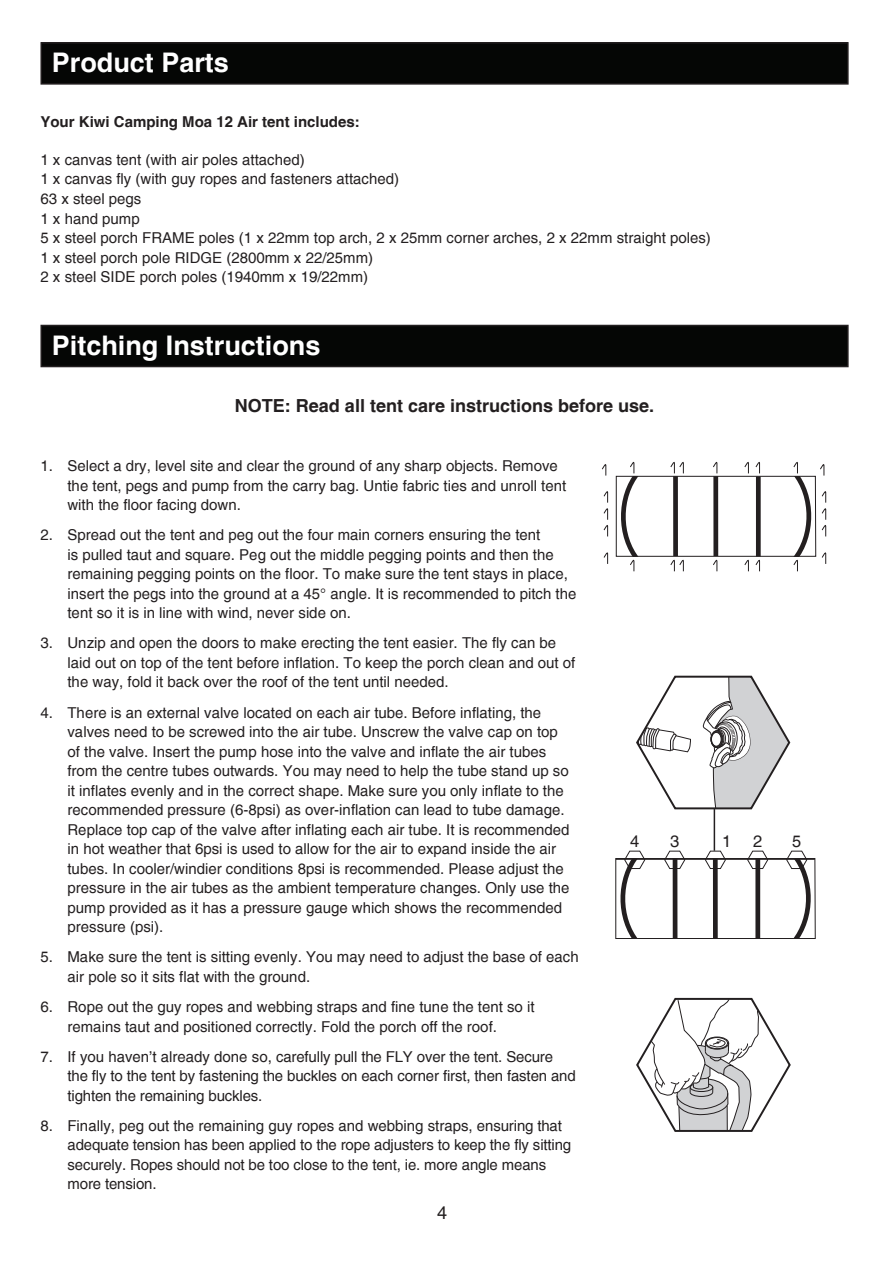
<style>
.page{position:relative;width:893px;height:1269px;background:#fff}
.page>*{position:absolute;margin:0;border:0;box-sizing:border-box;transform-origin:0 0}
.t1{font:700 27px "Helvetica";color:#fff}
.t2{font:700 18px "Helvetica";color:#231f20}
.t3{font:18px "Helvetica";color:#231f20}
.t4{font:16.5px "Helvetica";color:#231f20}
.t5{font:15px/19.5px "Helvetica";color:#231f20}
.t6{font:700 15px "Helvetica";color:#231f20}
</style>
<div class="page">
<div style="left:41px;top:43px;width:807px;height:41px;background:#050605"></div>
<div style="left:40px;top:42px;width:808px;height:43px;border:2px solid #231f20"></div>
<div style="left:41px;top:325px;width:807px;height:41px;background:#050605"></div>
<div style="left:40px;top:325px;width:808px;height:42px;border:2px solid #231f20"></div>
<div style="left:615px;top:858px;width:200px;height:81px;border:1px solid #231f20"></div>
<div style="left:672px;top:858px;width:5px;height:80px;background:#231f20"></div>
<div style="left:713px;top:858px;width:5px;height:80px;background:#231f20"></div>
<div style="left:755px;top:858px;width:5px;height:80px;background:#231f20"></div>
<svg style="left:618px;top:850px;width:28px;height:88px"></svg>
<svg style="left:664px;top:850px;width:22px;height:19px"></svg>
<svg style="left:747px;top:850px;width:22px;height:19px"></svg>
<svg style="left:704px;top:850px;width:22px;height:19px"></svg>
<svg style="left:786px;top:850px;width:27px;height:88px"></svg>
<hr style="left:713px;top:809px;width:2px;height:41px;background:#231f20">
<svg style="left:820px;top:464px;width:4px;height:12px"></svg>
<svg style="left:744px;top:559px;width:5px;height:13px"></svg>
<svg style="left:755px;top:559px;width:5px;height:13px"></svg>
<svg style="left:821px;top:491px;width:5px;height:46px"></svg>
<svg style="left:713px;top:559px;width:4px;height:13px"></svg>
<svg style="left:670px;top:559px;width:14px;height:13px"></svg>
<svg style="left:744px;top:461px;width:5px;height:13px"></svg>
<svg style="left:755px;top:461px;width:5px;height:13px"></svg>
<svg style="left:713px;top:461px;width:4px;height:13px"></svg>
<svg style="left:670px;top:461px;width:14px;height:13px"></svg>
<svg style="left:821px;top:552px;width:5px;height:12px"></svg>
<svg style="left:602px;top:464px;width:4px;height:12px"></svg>
<svg style="left:603px;top:491px;width:5px;height:46px"></svg>
<svg style="left:603px;top:552px;width:5px;height:12px"></svg>
<div style="left:616px;top:476px;width:200px;height:81px;border:1px solid #231f20"></div>
<div style="left:673px;top:476px;width:5px;height:80px;background:#231f20"></div>
<div style="left:713px;top:476px;width:5px;height:80px;background:#231f20"></div>
<hr style="left:756px;top:476px;width:4px;height:80px;background:#231f20">
<svg style="left:788px;top:461px;width:25px;height:111px"></svg>
<svg style="left:618px;top:461px;width:26px;height:111px"></svg>
<svg style="left:636px;top:675px;width:155px;height:135px"></svg>
<svg style="left:636px;top:997px;width:155px;height:135px"></svg>
<div style="left:706px;top:1037px;width:22px;height:11px;border:1px solid #231f20;border-radius:50%"></div>
<h1 class="t1" style="left:52px;top:46px;width:179px">Product Parts</h1>
<p class="t6" style="left:40px;top:113px;width:321px">Your Kiwi Camping Moa 12 Air tent includes:</p>
<p class="t5" style="left:40px;top:150px;width:672px">1 x canvas tent (with air poles attached)<br>1 x canvas fly (with guy ropes and fasteners attached)<br>63 x steel pegs<br>1 x hand pump<br>5 x steel porch FRAME poles (1 x 22mm top arch, 2 x 25mm corner arches, 2 x 22mm straight poles)<br>1 x steel porch pole RIDGE (2800mm x 22/25mm)<br>2 x steel SIDE porch poles (1940mm x 19/22mm)</p>
<h1 class="t1" style="left:52px;top:329px;width:270px">Pitching Instructions</h1>
<p class="t2" style="left:235px;top:395px;width:421px">NOTE: Read all tent care instructions before use.</p>
<p class="t5" style="left:67px;top:456px;width:500px;text-indent:-27px">1. Select a dry, level site and clear the ground of any sharp objects. Remove the tent, pegs and pump from the carry bag. Untie fabric ties and unroll tent with the floor facing down.</p>
<p class="t5" style="left:67px;top:525px;width:510px;text-indent:-27px">2. Spread out the tent and peg out the four main corners ensuring the tent<br>is pulled taut and square. Peg out the middle pegging points and then the remaining pegging points on the floor. To make sure the tent stays in place, insert the pegs into the ground at a 45° angle. It is recommended to pitch the tent so it is in line with wind, never side on.</p>
<p class="t5" style="left:67px;top:633px;width:509px;text-indent:-27px">3. Unzip and open the doors to make erecting the tent easier. The fly can be laid out on top of the tent before inflation. To keep the porch clean and out of the way, fold it back over the roof of the tent until needed.</p>
<p class="t5" style="left:67px;top:702px;width:503px;text-indent:-27px">4. There is an external valve located on each air tube. Before inflating, the valves need to be screwed into the air tube. Unscrew the valve cap on top of the valve. Insert the pump hose into the valve and inflate the air tubes from the centre tubes outwards. You may need to help the tube stand up so it inflates evenly and in the correct shape. Make sure you only inflate to the recommended pressure (6-8psi) as over-inflation can lead to tube damage.<br>Replace top cap of the valve after inflating each air tube. It is recommended in hot weather that 6psi is used to allow for the air to expand inside the air tubes. In cooler/windier conditions 8psi is recommended. Please adjust the pressure in the air tubes as the ambient temperature changes. Only use the pump provided as it has a pressure gauge which shows the recommended pressure (psi).</p>
<p class="t5" style="left:67px;top:947px;width:513px;text-indent:-27px">5. Make sure the tent is sitting evenly. You may need to adjust the base of each air pole so it sits flat with the ground.</p>
<p class="t5" style="left:67px;top:997px;width:468px;text-indent:-27px">6. Rope out the guy ropes and webbing straps and fine tune the tent so it remains taut and positioned correctly. Fold the porch off the roof.</p>
<p class="t5" style="left:67px;top:1046px;width:510px;text-indent:-27px">7. If you haven’t already done so, carefully pull the FLY over the tent. Secure the fly to the tent by fastening the buckles on each corner first, then fasten and tighten the remaining buckles.</p>
<p class="t5" style="left:67px;top:1115px;width:505px;text-indent:-27px">8. Finally, peg out the remaining guy ropes and webbing straps, ensuring that adequate tension has been applied to the rope adjusters to keep the fly sitting securely. Ropes should not be too close to the tent, ie. more angle means more tension.</p>
<p class="t3" style="left:437px;top:1201px;width:12px">4</p>
<p class="t4" style="left:630px;top:831px;width:11px">4</p>
<p class="t4" style="left:670px;top:831px;width:11px">3</p>
<p class="t4" style="left:722px;top:831px;width:11px">1</p>
<p class="t4" style="left:753px;top:831px;width:11px">2</p>
<p class="t4" style="left:792px;top:831px;width:11px">5</p>
</div>
